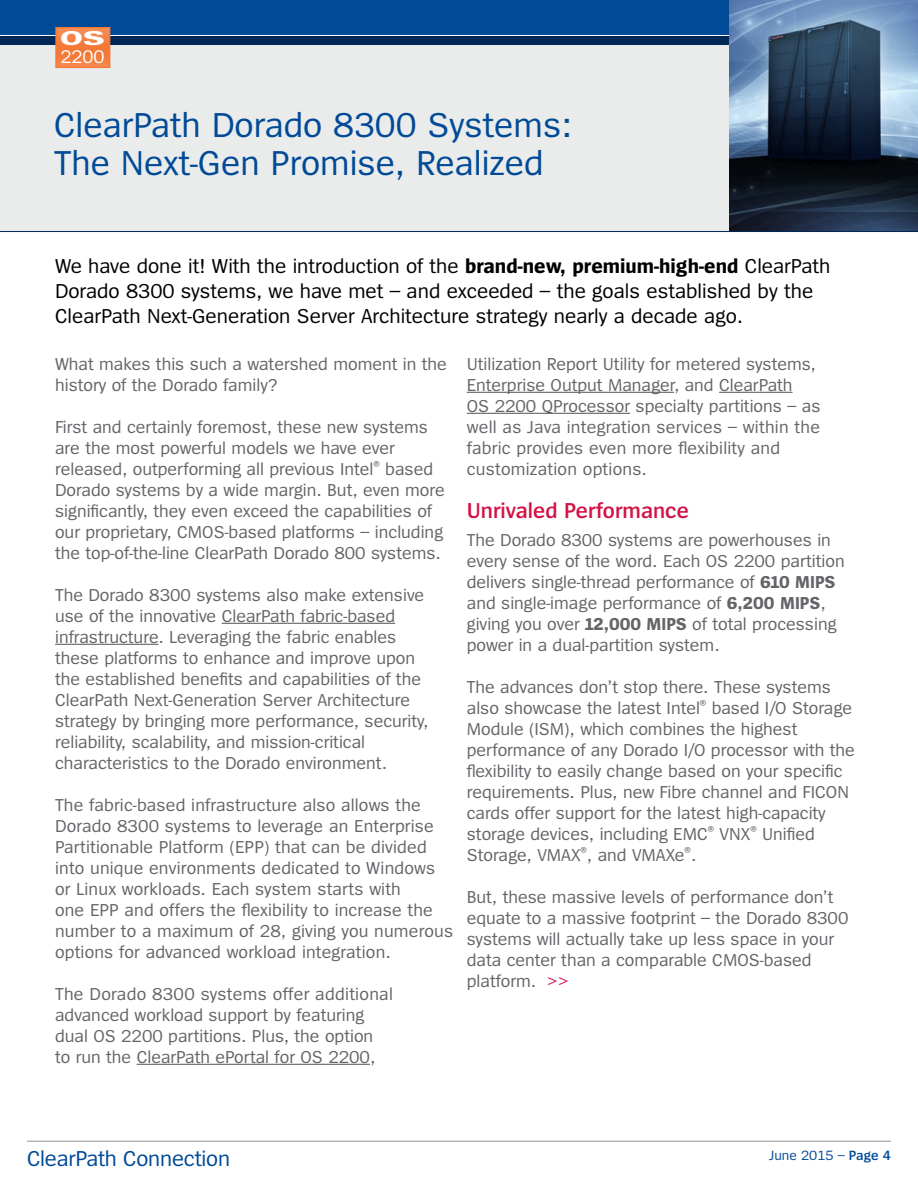
<style>
.page{position:relative;width:918px;height:1188px;background:#fff}
.page>*{position:absolute;margin:0;border:0;box-sizing:border-box;transform-origin:0 0}
.t1{font:36px/37.5px "Spiegel";color:#004a97}
.t2{font:600 22.5px "Spiegel";color:#d31245}
.t3{font:22.5px "Spiegel";letter-spacing:-.01em;color:#004a97}
.t4{font:21px/25.2px "Spiegel";color:#000}
.t5{font:700 20.85px "Spiegel";color:#fff;scale:1.8 1}
.t6{font:19.05px "Spiegel";color:#fff}
.t7{font:18px/21px "Spiegel";color:#646569}
.t8{font:13.95px "Spiegel";color:#004a97}
.s1{font-weight:700}
.s2{color:#d31245}
.s3{font-weight:600}
</style>
<div class="page">
<div style="left:0;top:42px;width:917px;height:190px;background:#eaebeb"></div>
<div style="left:0;top:0;width:918px;height:35px;background:#004a97"></div>
<div style="left:0;top:36px;width:918px;height:9px;background:#002856"></div>
<hr style="left:27px;top:1141px;width:864px;height:1px;background:#939598">
<hr style="left:222px;top:623px;width:173px;height:1px;background:#646569">
<hr style="left:55px;top:644px;width:103px;height:1px;background:#646569">
<hr style="left:137px;top:1064px;width:233px;height:1px;background:#646569">
<hr style="left:467px;top:392px;width:207px;height:1px;background:#646569">
<hr style="left:719px;top:392px;width:74px;height:1px;background:#646569">
<hr style="left:467px;top:413px;width:163px;height:1px;background:#646569">
<img style="left:729px;top:0;width:189px;height:231px">
<hr style="left:0;top:231px;width:918px;height:1px;background:#002856">
<svg style="left:57px;top:29px;width:51px;height:37px;background:#f47f40"></svg>
<div style="left:55px;top:27px;width:55px;height:41px;border:1px solid #f47836"></div>
<p class="t5" style="left:60px;top:28px;width:27px">OS</p>
<p class="t6" style="left:61px;top:47px;width:46px">2200</p>
<h1 class="t1" style="left:54px;top:107px;width:520px">ClearPath Dorado 8300 Systems:<br>The Next-Gen Promise, Realized</h1>
<p class="t4" style="left:55px;top:254px;width:777px">We have done it! With the introduction of the <span class="s1">brand-new, premium-high-end</span> ClearPath<br>Dorado 8300 systems, we have met – and exceeded – the goals established by the<br>ClearPath Next-Generation Server Architecture strategy nearly a decade ago.</p>
<p class="t7" style="left:55px;top:354px;width:393px">What makes this such a watershed moment in the history of the Dorado family?</p>
<p class="t7" style="left:55px;top:417px;width:391px">First and certainly foremost, these new systems are the most powerful models we have ever released, outperforming all previous Intel<sup>®</sup> based Dorado systems by a wide margin. But, even more significantly, they even exceed the capabilities of our proprietary, CMOS-based platforms – including the top-of-the-line ClearPath Dorado 800 systems.</p>
<p class="t7" style="left:55px;top:585px;width:375px">The Dorado 8300 systems also make extensive use of the innovative ClearPath fabric-based infrastructure. Leveraging the fabric enables these platforms to enhance and improve upon the established benefits and capabilities of the ClearPath Next-Generation Server Architecture strategy by bringing more performance, security, reliability, scalability, and mission-critical characteristics to the Dorado environment.</p>
<p class="t7" style="left:55px;top:795px;width:400px">The fabric-based infrastructure also allows the Dorado 8300 systems to leverage an Enterprise Partitionable Platform (EPP) that can be divided into unique environments dedicated to Windows or Linux workloads. Each system starts with<br>one EPP and offers the flexibility to increase the number to a maximum of 28, giving you numerous options for advanced workload integration.</p>
<p class="t7" style="left:55px;top:984px;width:339px">The Dorado 8300 systems offer additional advanced workload support by featuring dual OS 2200 partitions. Plus, the option to run the ClearPath ePortal for OS 2200,</p>
<p class="t7" style="left:467px;top:354px;width:355px">Utilization Report Utility for metered systems, Enterprise Output Manager, and ClearPath<br>OS 2200 QProcessor specialty partitions – as well as Java integration services – within the fabric provides even more flexibility and customization options.</p>
<p class="t2" style="left:467px;top:499px;width:224px">Unrivaled Performance</p>
<p class="t7" style="left:467px;top:530px;width:379px">The Dorado 8300 systems are powerhouses in every sense of the word. Each OS 2200 partition delivers single-thread performance of <span class="s1">610 MIPS </span>and single-image performance of <span class="s1">6,200 MIPS</span>, giving you over <span class="s1">12,000 MIPS</span> of total processing power in a dual-partition system.</p>
<p class="t7" style="left:467px;top:677px;width:390px">The advances don’t stop there. These systems also showcase the latest Intel<sup>®</sup> based I/O Storage Module (ISM), which combines the highest performance of any Dorado I/O processor with the flexibility to easily change based on your specific requirements. Plus, new Fibre channel and FICON cards offer support for the latest high-capacity storage devices, including EMC<sup>®</sup> VNX<sup>®</sup> Unified Storage, VMAX<sup>®</sup>, and VMAXe<sup>®</sup>.</p>
<p class="t7" style="left:467px;top:887px;width:383px">But, these massive levels of performance don’t equate to a massive footprint – the Dorado 8300 systems will actually take up less space in your data center than a comparable CMOS-based platform. <span class="s2">&gt;&gt;</span></p>
<p class="t3" style="left:27px;top:1148px;width:205px">ClearPath Connection</p>
<p class="t8" style="left:769px;top:1148px;width:123px">June 2015 – <span class="s3">Page 4</span></p>
</div>
